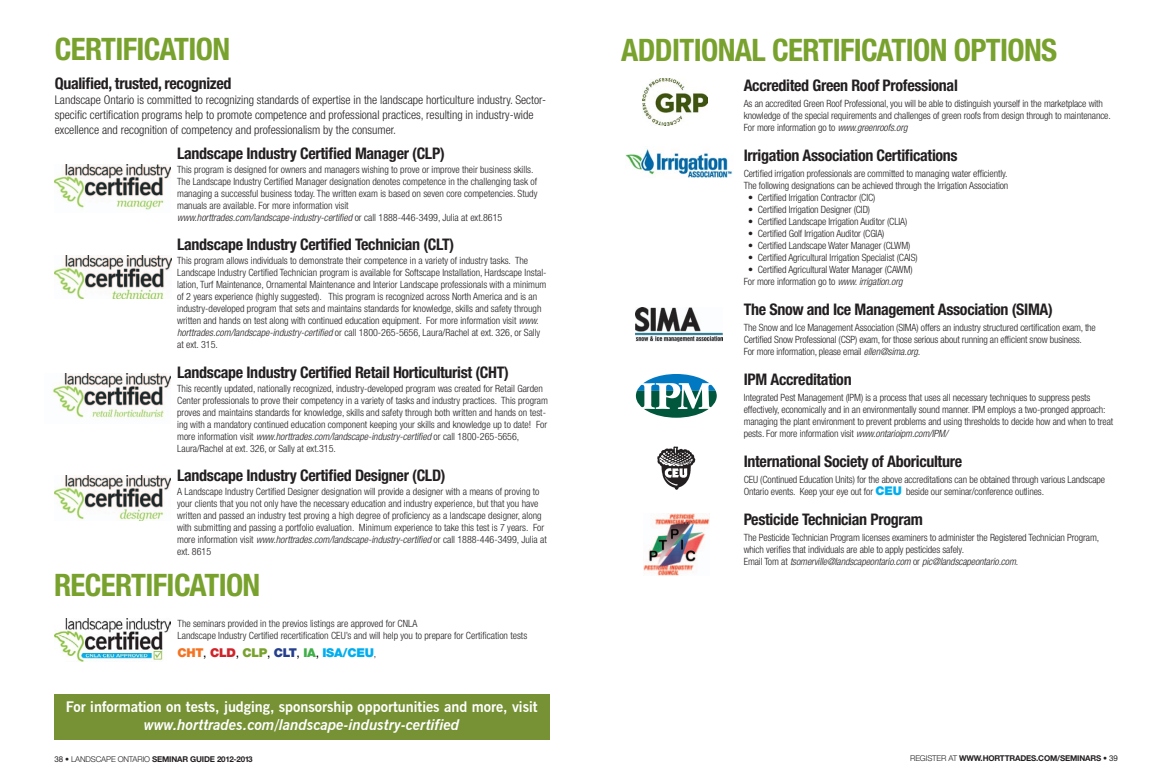
<style>
.page{position:relative;width:1170px;height:783px;background:#fff}
.page>*{position:absolute;margin:0;border:0;box-sizing:border-box;transform-origin:0 0}
.t1{font:700 condensed 31px "Helvetica Neue LT";letter-spacing:-.02em;color:#78a22d}
.t2{font:700 condensed 16px "Helvetica Neue LT";letter-spacing:-.02em;color:#231f20}
.t3{font:italic 700 15px "News Gothic BT";color:#fff}
.t4{font:700 14.5px "News Gothic BT";color:#fff}
.t5{font:900 12.2px "Helvetica Neue";letter-spacing:-.025em;color:#00aeef}
.t6{font:300 condensed 12px/15px "Helvetica Neue LT";color:#231f20}
.t7{font:300 condensed 10px/12px "Helvetica Neue LT";color:#231f20}
.t8{font:700 8px "Helvetica Neue";letter-spacing:-.02em;color:#231f20}
.s1{font-style:italic}
.s2{color:#f47321}
.s3{font-weight:400;color:#000}
.s4{color:#d1232a}
.s5{color:#78a22d}
.s6{color:#253f8e}
.s7{color:#40ae49}
.s8{font-family:"Helvetica Neue LT";font-weight:300;font-stretch:condensed;font-size:10px;color:#231f20}
.s9{font-family:"Helvetica Neue";font-weight:900;font-stretch:normal;font-size:12px;color:#00aeef}
.s10{font-weight:400}
.s11{font-family:"Helvetica Neue LT";font-weight:300}
</style>
<div class="page">
<img style="left:55px;top:476px;width:116px;height:45px">
<img style="left:55px;top:165px;width:115px;height:45px">
<img style="left:52px;top:374px;width:118px;height:44px">
<img style="left:55px;top:256px;width:116px;height:43px">
<div style="left:54px;top:694px;width:496px;height:46px;background:#779235"></div>
<img style="left:54px;top:619px;width:116px;height:43px">
<img style="left:625px;top:148px;width:108px;height:30px">
<img style="left:643px;top:513px;width:66px;height:63px">
<img style="left:642px;top:79px;width:66px;height:47px">
<img style="left:636px;top:308px;width:87px;height:33px">
<svg style="left:636px;top:374px;width:81px;height:44px"></svg>
<img style="left:657px;top:446px;width:39px;height:44px">
<h1 class="t1" style="left:55px;top:30px;width:177px">CERTIFICATION</h1>
<h2 class="t2" style="left:55px;top:73px;width:178px">Qualified, trusted, recognized</h2>
<p class="t6" style="left:55px;top:92px;width:493px">Landscape Ontario is committed to recognizing standards of expertise in the landscape horticulture industry. Sector&shy;specific certification programs help to promote competence and professional practices, resulting in industry-wide excellence and recognition of competency and professionalism by the consumer.</p>
<h2 class="t2" style="left:177px;top:144px;width:269px">Landscape Industry Certified Manager (CLP)</h2>
<p class="t7" style="left:177px;top:164px;width:362px">This program is designed for owners and managers wishing to prove or improve their business skills.<br>The Landscape Industry Certified Manager designation denotes competence in the challenging task of managing a successful business today. The written exam is based on seven core competencies. Study manuals are available. For more information visit<br><span class="s1">www.horttrades.com/landscape-industry-certified</span> or call 1888-446-3499, Julia at ext.8615</p>
<h2 class="t2" style="left:177px;top:235px;width:278px">Landscape Industry Certified Technician (CLT)</h2>
<p class="t7" style="left:177px;top:255px;width:371px">This program allows individuals to demonstrate their competence in a variety of industry tasks. The Landscape Industry Certified Technician program is available for Softscape Installation, Hardscape Instal&shy;lation, Turf Maintenance, Ornamental Maintenance and Interior Landscape professionals with a minimum of 2 years experience (highly suggested). This program is recognized across North America and is an industry-developed program that sets and maintains standards for knowledge, skills and safety through written and hands on test along with continued education equipment. For more information visit <span class="s1">www. horttrades.com/landscape-industry-certified</span> or call 1800-265-5656, Laura/Rachel at ext. 326, or Sally at ext. 315.</p>
<h2 class="t2" style="left:177px;top:363px;width:333px">Landscape Industry Certified Retail Horticulturist (CHT)</h2>
<p class="t7" style="left:177px;top:383px;width:372px">This recently updated, nationally recognized, industry-developed program was created for Retail Garden Center professionals to prove their competency in a variety of tasks and industry practices. This program proves and maintains standards for knowledge, skills and safety through both written and hands on test&shy;ing with a mandatory continued education component keeping your skills and knowledge up to date! For more information visit <span class="s1">www.horttrades.com/landscape-industry-certified</span> or call 1800-265-5656, Laura/Rachel at ext. 326, or Sally at ext.315.</p>
<h2 class="t2" style="left:177px;top:466px;width:270px">Landscape Industry Certified Designer (CLD)</h2>
<p class="t7" style="left:177px;top:486px;width:371px">A Landscape Industry Certified Designer designation will provide a designer with a means of proving to your clients that you not only have the necessary education and industry experience, but that you have written and passed an industry test proving a high degree of proficiency as a landscape designer, along with submitting and passing a portfolio evaluation. Minimum experience to take this test is 7 years. For more information visit <span class="s1">www.horttrades.com/landscape-industry-certified</span> or call 1888-446-3499, Julia at ext. 8615</p>
<h1 class="t1" style="left:54px;top:566px;width:208px">RECERTIFICATION</h1>
<p class="t7" style="left:178px;top:617px;width:351px">The seminars provided in the previos listings are approved for CNLA<br>Landscape Industry Certified recertification CEU’s and will help you to prepare for Certification tests</p>
<p class="t5" style="left:178px;top:646px;width:200px"><span class="s2">CHT</span><span class="s3">,</span> <span class="s4">CLD</span><span class="s3">,</span> <span class="s5">CLP</span><span class="s3">,</span> <span class="s6">CLT</span><span class="s3">,</span> <span class="s7">IA</span><span class="s3">,</span> ISA/CEU<span class="s8">,</span></p>
<h3 class="t4" style="left:66px;top:698px;width:473px">For information on tests, judging, sponsorship opportunities and more, visit</h3>
<h3 class="t3" style="left:144px;top:716px;width:317px">www.horttrades.com/landscape-industry-certified</h3>
<h1 class="t1" style="left:621px;top:31px;width:32px">Additiona</h1>
<h1 class="t1" style="left:752px;top:31px;width:51px">l Certification</h1>
<h1 class="t1" style="left:954px;top:31px;width:16px">options</h1>
<h2 class="t2" style="left:744px;top:76px;width:216px">Accredited Green Roof Professional</h2>
<p class="t7" style="left:744px;top:97px;width:369px">As an accredited Green Roof Professional, you will be able to distinguish yourself in the marketplace with knowledge of the special requirements and challenges of green roofs from design through to maintenance.<br>For more information go to <span class="s1">www.greenroofs.org</span></p>
<h2 class="t2" style="left:744px;top:146px;width:215px">Irrigation Association Certifications</h2>
<p class="t7" style="left:744px;top:167px;width:266px">Certified irrigation professionals are committed to managing water efficiently.<br>The following designations can be achieved through the Irrigation Association</p>
<p class="t7" style="left:748px;top:191px;width:129px">• Certified Irrigation Contractor (CIC)</p>
<p class="t7" style="left:748px;top:203px;width:123px">• Certified Irrigation Designer (CID)</p>
<p class="t7" style="left:748px;top:215px;width:161px">• Certified Landscape Irrigation Auditor (CLIA)</p>
<p class="t7" style="left:748px;top:227px;width:138px">• Certified Golf Irrigation Auditor (CGIA)</p>
<p class="t7" style="left:748px;top:239px;width:164px">• Certified Landscape Water Manager (CLWM)</p>
<p class="t7" style="left:748px;top:251px;width:171px">• Certified Agricultural Irrigation Specialist (CAIS)</p>
<p class="t7" style="left:744px;top:263px;width:171px;text-indent:5px">• Certified Agricultural Water Manager (CAWM)<br>For more information go to <span class="s1">www. irrigation.org</span></p>
<h2 class="t2" style="left:744px;top:300px;width:311px">The Snow and Ice Management Association (SIMA)</h2>
<p class="t7" style="left:744px;top:321px;width:354px">The Snow and Ice Management Association (SIMA) offers an industry structured certification exam, the<br>Certified Snow Professional (CSP) exam, for those serious about running an efficient snow business.<br>For more information, please email <span class="s1">ellen@sima.org.</span></p>
<h2 class="t2" style="left:744px;top:370px;width:109px">IPM Accreditation</h2>
<p class="t7" style="left:744px;top:391px;width:371px">Integrated Pest Management (IPM) is a process that uses all necessary techniques to suppress pests effectively, economically and in an environmentally sound manner. IPM employs a two-pronged approach: managing the plant environment to prevent problems and using thresholds to decide how and when to treat pests. For more information visit <span class="s1">www.ontarioipm.com/IPM/</span></p>
<h2 class="t2" style="left:744px;top:452px;width:220px">International Society of Aboriculture</h2>
<p class="t7" style="left:744px;top:473px;width:363px">CEU (Continued Education Units) for the above accreditations can be obtained through various Landscape<br>Ontario events. Keep your eye out for <span class="s9">CEU</span> beside our seminar/conference outlines.</p>
<h2 class="t2" style="left:744px;top:510px;width:181px">Pesticide Technician Program</h2>
<p class="t7" style="left:744px;top:531px;width:357px">The Pesticide Technician Program licenses examiners to administer the Registered Technician Program, which verifies that individuals are able to apply pesticides safely.<br>Email Tom at <span class="s1">tsomerville@landscapeontario.com</span> or <span class="s1">pic@landscapeontario.com</span>.</p>
<p class="t8" style="left:55px;top:754px;width:200px"><span class="s10">38 •</span> <span class="s11">LANDSCAPE ONTARIO</span> SEMINAR GUIDE 2012-2013</p>
<p class="t8" style="left:910px;top:753px;width:209px"><span class="s11">REGISTER AT</span> WWW.HORTTRADES.COM/SEMINARS <span class="s10">• 39</span></p>
</div>
